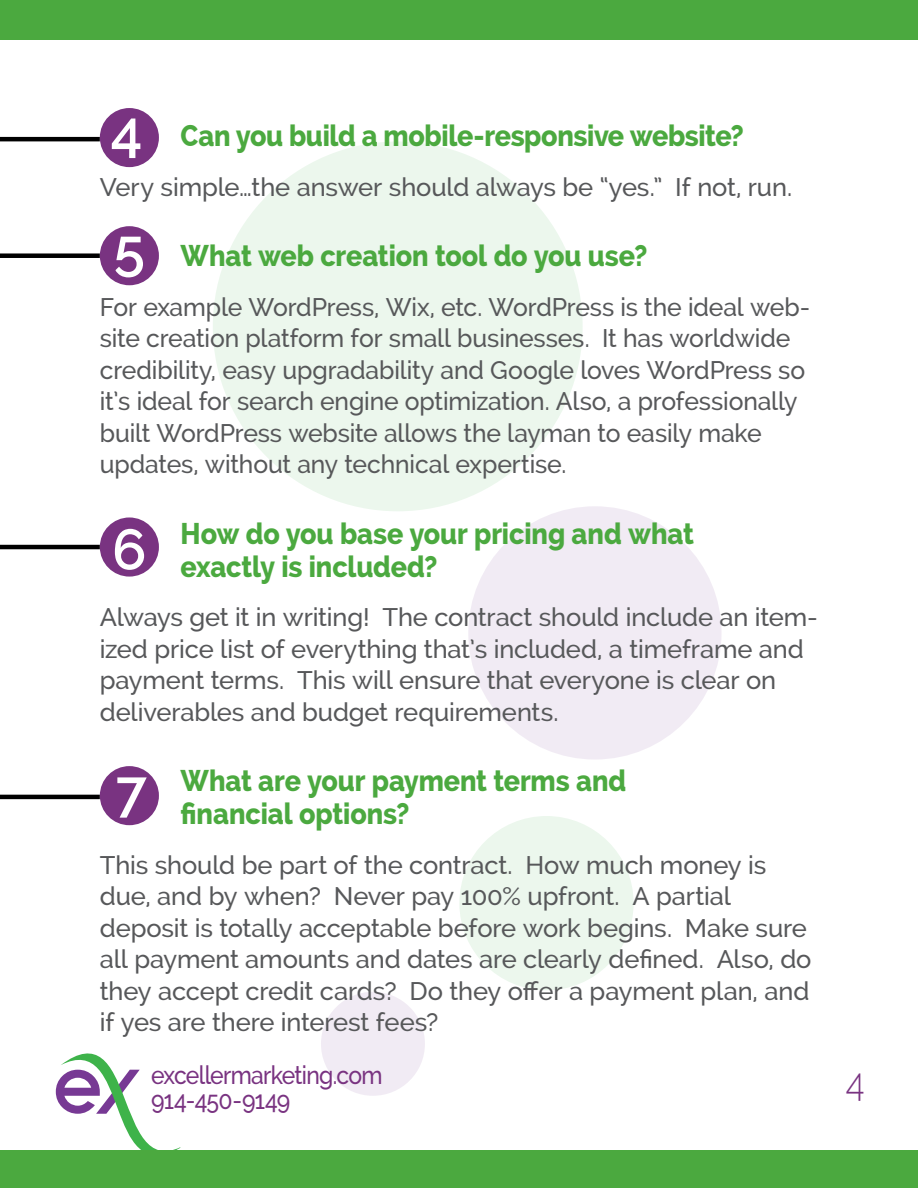
<style>
.page{position:relative;width:918px;height:1188px;background:#fff}
.page>*{position:absolute;margin:0;border:0;box-sizing:border-box;transform-origin:0 0}
.t1{font:600 56.7px/118.2px "Raleway";color:#fff}
.t2{font:300 39px "Raleway";color:#793381;scale:.9 1}
.t3{font:800 30px/33px "Raleway";letter-spacing:-.005em;color:#4ba93f;scale:.9 1}
.t4{font:500 25.5px/31.5px "Raleway";letter-spacing:-.005em;color:#57585a}
.t5{font:500 25.5px/25.5px "Raleway";letter-spacing:-.03em;color:#793381;scale:.9 1}
</style>
<div class="page">
<div style="left:321px;top:992px;width:104px;height:104px;background:#f1ebf4;border-radius:50%"></div>
<div style="left:459px;top:816px;width:175px;height:174px;background:#ecf7ed;border-radius:50%"></div>
<div style="left:468px;top:506px;width:254px;height:254px;background:#f1ebf4;border-radius:50%"></div>
<div style="left:213px;top:142px;width:370px;height:369px;background:#ecf7ed;border-radius:50%"></div>
<svg style="left:56px;top:1053px;width:125px;height:97px"></svg>
<div style="left:0;top:0;width:918px;height:39px;background:#4ba93f"></div>
<div style="left:0;top:1150px;width:918px;height:38px;background:#4ba93f"></div>
<div style="left:100px;top:108px;width:59px;height:59px;background:#793381;border-radius:50%"></div>
<div style="left:100px;top:226px;width:59px;height:59px;background:#793381;border-radius:50%"></div>
<div style="left:100px;top:517px;width:59px;height:60px;background:#793381;border-radius:50%"></div>
<div style="left:100px;top:766px;width:59px;height:59px;background:#793381;border-radius:50%"></div>
<hr style="left:0;top:137px;width:100px;height:4px;background:#000">
<div style="left:0;top:253px;width:100px;height:5px;background:#000"></div>
<hr style="left:0;top:545px;width:100px;height:4px;background:#000">
<hr style="left:0;top:795px;width:100px;height:4px;background:#000">
<p class="t1" style="left:111px;top:72px;width:36px">4<br>5</p>
<p class="t3" style="left:181px;top:119px;width:628px">Can you build a mobile-responsive website?</p>
<p class="t4" style="left:100px;top:171px;width:694px">Very simple…the answer should always be “yes.” If not, run.</p>
<p class="t3" style="left:181px;top:239px;width:520px">What web creation tool do you use?</p>
<p class="t4" style="left:100px;top:291px;width:712px">For example WordPress, Wix, etc. WordPress is the ideal web&shy;site creation platform for small businesses. It has worldwide credibility, easy upgradability and Google loves WordPress so it’s ideal for search engine optimization. Also, a professionally built WordPress website allows the layman to easily make updates, without any technical expertise.</p>
<p class="t3" style="left:181px;top:517px;width:572px">How do you base your pricing and what exactly is included?</p>
<p class="t4" style="left:100px;top:601px;width:720px">Always get it in writing! The contract should include an item&shy;ized price list of everything that’s included, a timeframe and payment terms. This will ensure that everyone is clear on deliverables and budget requirements.</p>
<p class="t1" style="left:112px;top:490px;width:36px">6</p>
<p class="t3" style="left:181px;top:764px;width:497px">What are your payment terms and financial options?</p>
<p class="t4" style="left:100px;top:849px;width:713px">This should be part of the contract. How much money is due, and by when? Never pay 100% upfront. A partial deposit is totally acceptable before work begins. Make sure all payment amounts and dates are clearly defined. Also, do they accept credit cards? Do they offer a payment plan, and if yes are there interest fees?</p>
<p class="t1" style="left:115px;top:731px;width:34px">7</p>
<p class="t5" style="left:151px;top:1062px;width:259px">excellermarketing.com<br>914-450-9149</p>
<p class="t2" style="left:846px;top:1059px;width:22px">4</p>
</div>
